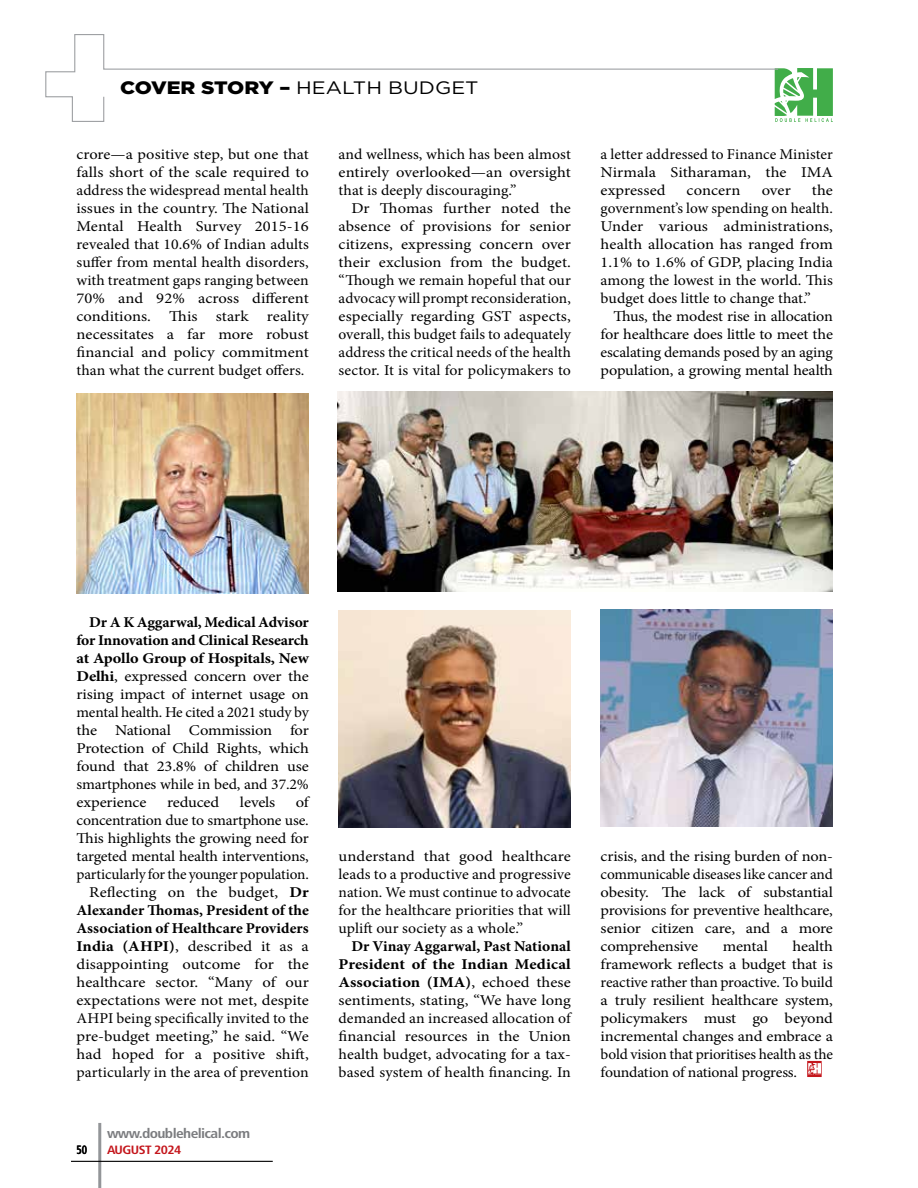
<style>
.page{position:relative;width:918px;height:1188px;background:#fff}
.page>*{position:absolute;margin:0;border:0;box-sizing:border-box;transform-origin:0 0}
.t1{font:18px "Gotham";color:#000;scale:1.15 1}
.t2{font:15px/18px "Minion Pro";letter-spacing:-.005em;color:#000;text-align:justify;scale:1.1 1}
.t3{font:15px/18px "Minion Pro";letter-spacing:-.005em;color:#000;text-align:justify;scale:1.09 1}
.t4{font:15px/18px "Minion Pro";letter-spacing:-.005em;color:#000;text-align:justify;scale:1.07 1}
.t5{font:15px/18px "Minion Pro";letter-spacing:-.005em;color:#000;text-align:justify;scale:1.05 1}
.t6{font:15px/18px "Minion Pro";letter-spacing:-.005em;color:#000;text-align:justify}
.t7{font:700 condensed 13.5px "Frutiger LT Std";letter-spacing:-.04em;color:#7b7c7f;scale:1.15 1}
.t8{font:700 condensed 12px "Frutiger LT Std";letter-spacing:-.04em;color:#c4161c;scale:1.15 1}
.t9{font:700 12px "Frutiger Condensed BQ";color:#000;scale:.86 1}
.s1{font-weight:900}
.s2{font-weight:700}
</style>
<div class="page">
<svg style="left:779px;top:68px;width:54px;height:54px"></svg>
<img style="left:339px;top:610px;width:232px;height:218px">
<img style="left:601px;top:609px;width:232px;height:218px">
<img style="left:77px;top:393px;width:232px;height:201px">
<img style="left:338px;top:392px;width:495px;height:199px">
<svg style="left:807px;top:1061px;width:15px;height:16px"></svg>
<svg style="left:45px;top:34px;width:734px;height:88px"></svg>
<hr style="left:98px;top:1123px;width:3px;height:65px;background:#939598">
<hr style="left:71px;top:1161px;width:202px;height:1px;background:#000">
<p class="t1" style="left:120px;top:76px;width:313px"><span class="s1">COVER STORY –</span> HEALTH BUDGET</p>
<p class="t3" style="left:77px;top:145px;width:215px">crore—a positive step, but one that falls short of the scale required to address the widespread mental health issues in the country. The National Mental Health Survey 2015-16 revealed that 10.6% of Indian adults suffer from mental health disorders, with treatment gaps ranging between 70% and 92% across different conditions. This stark reality necessitates a far more robust financial and policy commitment than what the current budget offers.</p>
<p class="t5" style="left:339px;top:145px;width:223px">and wellness, which has been almost entirely overlooked—an oversight that is deeply discouraging.”</p>
<p class="t2" style="left:339px;top:199px;width:213px;text-indent:13px">Dr Thomas further noted the absence of provisions for senior citizens, expressing concern over their exclusion from the budget. “Though we remain hopeful that our advocacy will prompt reconsideration, especially regarding GST aspects, overall, this budget fails to adequately address the critical needs of the health sector. It is vital for policymakers to</p>
<p class="t6" style="left:601px;top:145px;width:234px">a letter addressed to Finance Minister Nirmala Sitharaman, the IMA expressed</p>
<p class="t2" style="left:601px;top:181px;width:213px;text-indent:211px">the government’s low spending on health.<br>Under various administrations, health allocation has ranged from 1.1% to 1.6% of GDP, placing India among the lowest in the world. This budget does little to change that.”</p>
<p class="t4" style="left:601px;top:307px;width:219px;text-indent:13px">Thus, the modest rise in allocation for healthcare does little to meet the escalating demands posed by an aging population, a growing mental health</p>
<p class="t2" style="left:687px;top:181px;width:51px">concern</p>
<p class="t2" style="left:762px;top:181px;width:28px">over</p>
<p class="t2" style="left:77px;top:613px;width:213px;text-indent:13px"><span class="s2">Dr A K Aggarwal, Medical Advisor for Innovation and Clinical Research at Apollo Group of Hospitals, New Delhi</span>, expressed concern over the rising impact of internet usage on mental health. He cited a 2021 study by the National Commission for Protection of Child Rights, which found that 23.8% of children use smartphones while in bed, and 37.2% experience</p>
<p class="t2" style="left:77px;top:793px;width:213px;text-align:right">of<br>concentration due to smartphone use.<br>This highlights the growing need for targeted mental health interventions, particularly for the younger population.<br>Reflecting on the budget, <span class="s2">Dr Alexander Thomas, President of the Association of Healthcare Providers India (AHPI)</span>, described it as a disappointing outcome for the healthcare sector. “Many of our expectations were not met, despite AHPI being specifically invited to the pre-budget meeting,” he said. “We had hoped for a positive shift, particularly in the area of prevention</p>
<p class="t2" style="left:167px;top:793px;width:49px">reduced</p>
<p class="t2" style="left:240px;top:793px;width:34px">levels</p>
<p class="t9" style="left:77px;top:1142px;width:14px">50</p>
<p class="t7" style="left:107px;top:1125px;width:126px">www.doublehelical.com</p>
<p class="t8" style="left:107px;top:1143px;width:66px">AUGUST 2024</p>
<p class="t2" style="left:339px;top:847px;width:213px">understand that good healthcare leads to a productive and progressive nation. We must continue to advocate for the healthcare priorities that will uplift our society as a whole.”</p>
<p class="t2" style="left:339px;top:937px;width:213px;text-indent:13px"><span class="s2">Dr Vinay Aggarwal, Past National President of the Indian Medical Association (IMA)</span>, echoed these sentiments, stating, “We have long demanded an increased allocation of financial resources in the Union health budget, advocating for a tax&shy;based system of health financing. In</p>
<p class="t3" style="left:601px;top:847px;width:215px">crisis, and the rising burden of non&shy;communicable diseases like cancer and obesity. The lack of substantial provisions for preventive healthcare, senior citizen care, and a more comprehensive</p>
<p class="t2" style="left:601px;top:937px;width:213px;text-indent:192px">health framework reflects a budget that is reactive rather than proactive. To build a truly resilient healthcare system, policymakers must go beyond incremental changes and embrace a bold vision that prioritises health as the foundation of national progress.</p>
<p class="t2" style="left:723px;top:937px;width:42px">mental</p>
</div>
